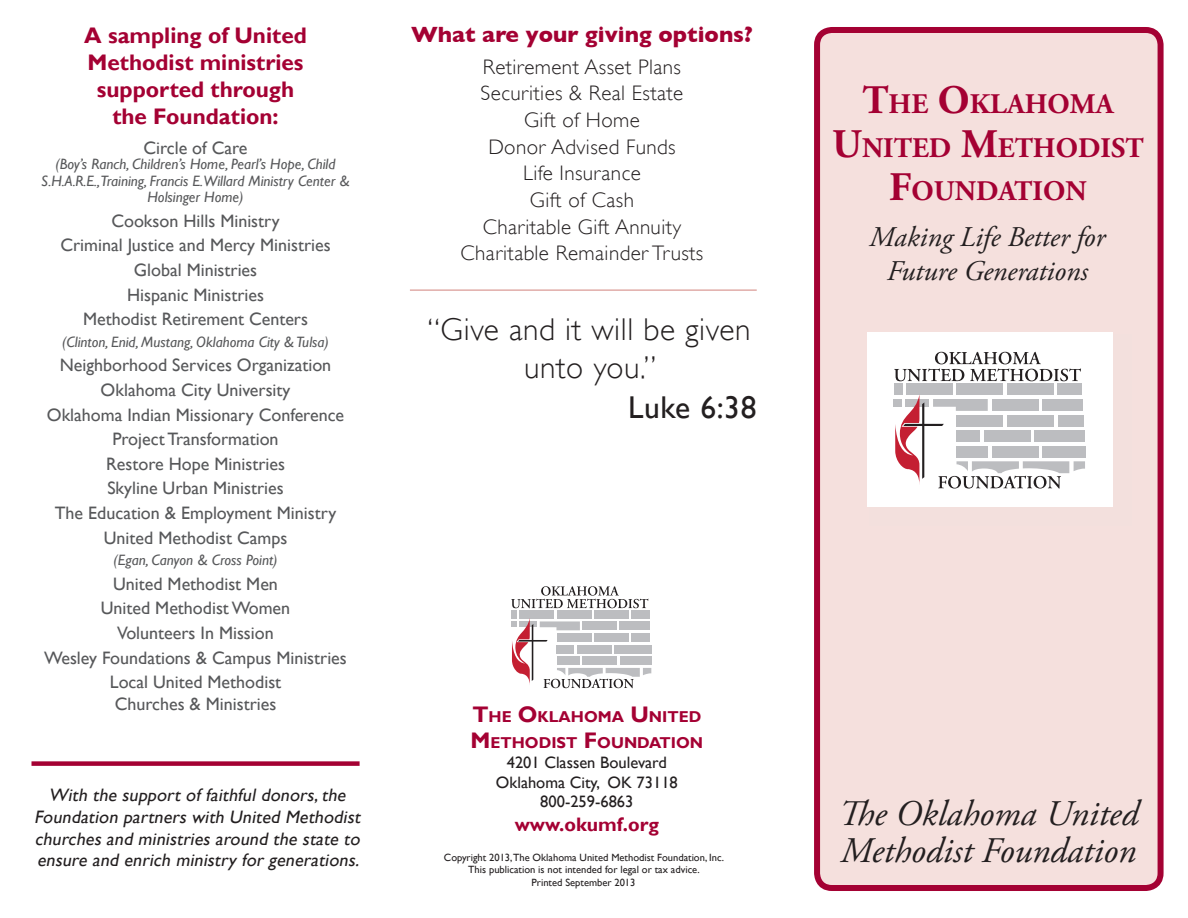
<style>
.page{position:relative;width:1188px;height:918px;background:#fff}
.page>*{position:absolute;margin:0;border:0;box-sizing:border-box;transform-origin:0 0}
.t1{font:italic 36px/37.5px "Adobe Garamond Pro";color:#231f20;text-align:right}
.t2{font:300 31.5px/37.8px "Gill Sans";letter-spacing:.02em;color:#231f20;text-align:center}
.t3{font:31.5px "Gill Sans";letter-spacing:.02em;color:#231f20}
.t4{font:italic 28.5px/34.2px "Adobe Garamond Pro";color:#231f20;text-align:center}
.t5{font:700 28.35px/43.5px "Adobe Garamond Pro";color:#a40133;text-align:center}
.t6{font:700 22.5px/27px "Gill Sans";color:#a40133;text-align:center}
.t7{font:700 22.5px "Gill Sans";color:#a40133}
.t8{font:300 21px/26.7px "Gill Sans";letter-spacing:.02em;color:#231f20;text-align:center}
.t9{font:700 19.5px "Gill Sans";color:#a40133}
.t10{font:18px/24.6px "Gill Sans";color:#57585a;text-align:center}
.t11{font:italic 18px/21.6px "Gill Sans";letter-spacing:.01em;color:#231f20;text-align:center}
.t12{font:16.5px/19.8px "Gill Sans";color:#231f20;text-align:center}
.t13{font:700 15.75px/25.5px "Gill Sans";color:#a40133}
.t14{font:italic 15px/16.5px "Gill Sans";color:#57585a;text-align:center}
.t15{font:10.5px/12.6px "Gill Sans";color:#231f20;text-align:center}
.s1{font-size:22.5px}
.s2{font-size:40.5px}
</style>
<div class="page">
<div style="left:817px;top:30px;width:344px;height:858px;background:#f5e0dd;border-radius:15px"></div>
<div style="left:814px;top:27px;width:350px;height:864px;border:6px solid #a40133;border-radius:15px"></div>
<svg style="left:511px;top:586px;width:137px;height:22px"></svg>
<div style="left:520px;top:610px;width:34px;height:9px;background:#bcbdc0"></div>
<div style="left:511px;top:610px;width:6px;height:9px;background:#bcbdc0"></div>
<div style="left:557px;top:610px;width:34px;height:9px;background:#bcbdc0"></div>
<div style="left:594px;top:610px;width:34px;height:9px;background:#bcbdc0"></div>
<div style="left:631px;top:610px;width:18px;height:9px;background:#bcbdc0"></div>
<div style="left:620px;top:656px;width:32px;height:9px;background:#bcbdc0"></div>
<svg style="left:511px;top:618px;width:140px;height:70px"></svg>
<div style="left:32px;top:761px;width:328px;height:5px;background:#a40133"></div>
<div style="left:867px;top:333px;width:245px;height:174px;background:#fff"></div>
<svg style="left:894px;top:352px;width:187px;height:29px"></svg>
<div style="left:906px;top:383px;width:46px;height:12px;background:#bcbdc0"></div>
<div style="left:894px;top:383px;width:8px;height:12px;background:#bcbdc0"></div>
<div style="left:957px;top:383px;width:46px;height:12px;background:#bcbdc0"></div>
<div style="left:1007px;top:383px;width:47px;height:12px;background:#bcbdc0"></div>
<div style="left:1057px;top:383px;width:25px;height:12px;background:#bcbdc0"></div>
<div style="left:894px;top:399px;width:8px;height:8px;background:#bcbdc0"></div>
<svg style="left:895px;top:394px;width:190px;height:95px"></svg>
<hr style="left:410px;top:289px;width:347px;height:2px;background:#e0aca8">
<p class="t6" style="left:84px;top:22px;width:224px">A sampling of United<br>Methodist ministries supported through the Foundation:</p>
<p class="t10" style="left:144px;top:136px;width:106px">Circle of Care</p>
<p class="t14" style="left:41px;top:156px;width:310px">(Boy’s Ranch, Children’s Home, Pearl’s Hope, Child<br>S.H.A.R.E.,Training, Francis E.Willard Ministry Center &amp;<br>Holsinger Home)</p>
<p class="t10" style="left:60px;top:209px;width:272px">Cookson Hills Ministry<br>Criminal Justice and Mercy Ministries<br>Global Ministries<br>Hispanic Ministries<br>Methodist Retirement Centers</p>
<p class="t14" style="left:62px;top:334px;width:268px">(Clinton, Enid, Mustang, Oklahoma City &amp; Tulsa)</p>
<p class="t10" style="left:47px;top:353px;width:299px">Neighborhood Services Organization<br>Oklahoma City University<br>Oklahoma Indian Missionary Conference<br>Project Transformation<br>Restore Hope Ministries<br>Skyline Urban Ministries<br>The Education &amp; Employment Ministry<br>United Methodist Camps</p>
<p class="t14" style="left:113px;top:552px;width:166px">(Egan, Canyon &amp; Cross Point)</p>
<p class="t10" style="left:44px;top:572px;width:304px">United Methodist Men<br>United Methodist Women<br>Volunteers In Mission<br>Wesley Foundations &amp; Campus Ministries<br>Local United Methodist</p>
<p class="t10" style="left:115px;top:692px;width:163px">Churches &amp; Ministries</p>
<p class="t11" style="left:34px;top:784px;width:331px">With the support of faithful donors,the Foundation partners with United Methodist churches and ministries around the state to ensure and enrich ministry for generations.</p>
<p class="t7" style="left:411px;top:22px;width:343px">What are your giving options?</p>
<p class="t8" style="left:461px;top:52px;width:244px">Retirement Asset Plans<br>Securities &amp; Real Estate<br>Gift of Home<br>Donor Advised Funds<br>Life Insurance<br>Gift of Cash<br>Charitable Gift Annuity<br>Charitable Remainder Trusts</p>
<h2 class="t2" style="left:427px;top:309px;width:325px">“Give and it will be given unto you.”</h2>
<h2 class="t3" style="left:628px;top:389px;width:130px">Luke 6:38</h2>
<p class="t13" style="left:471px;top:705px;width:234px"><span class="s1">T</span>HE <span class="s1">O</span>KLAHOMA <span class="s1">U</span>NITED<br><span class="s1">M</span>ETHODIST <span class="s1">F</span>OUNDATION</p>
<p class="t12" style="left:496px;top:753px;width:183px">4201 Classen Boulevard<br>Oklahoma City, OK 73118<br>800-259-6863</p>
<p class="t9" style="left:515px;top:812px;width:146px">www.okumf.org</p>
<p class="t15" style="left:444px;top:851px;width:282px">Copyright 2013,The Oklahoma United Methodist Foundation, Inc.<br>This publication is not intended for legal or tax advice.<br>Printed September 2013</p>
<h3 class="t5" style="left:832px;top:83px;width:313px"><span class="s2">T</span>HE <span class="s2">O</span>KLAHOMA<br><span class="s2">U</span>NITED <span class="s2">M</span>ETHODIST<br><span class="s2">F</span>OUNDATION</h3>
<h3 class="t4" style="left:869px;top:220px;width:237px">Making Life Better for<br>Future Generations</h3>
<h1 class="t1" style="left:841px;top:796px;width:299px">e Oklahoma United<br>Methodist Foundation</h1>
</div>
